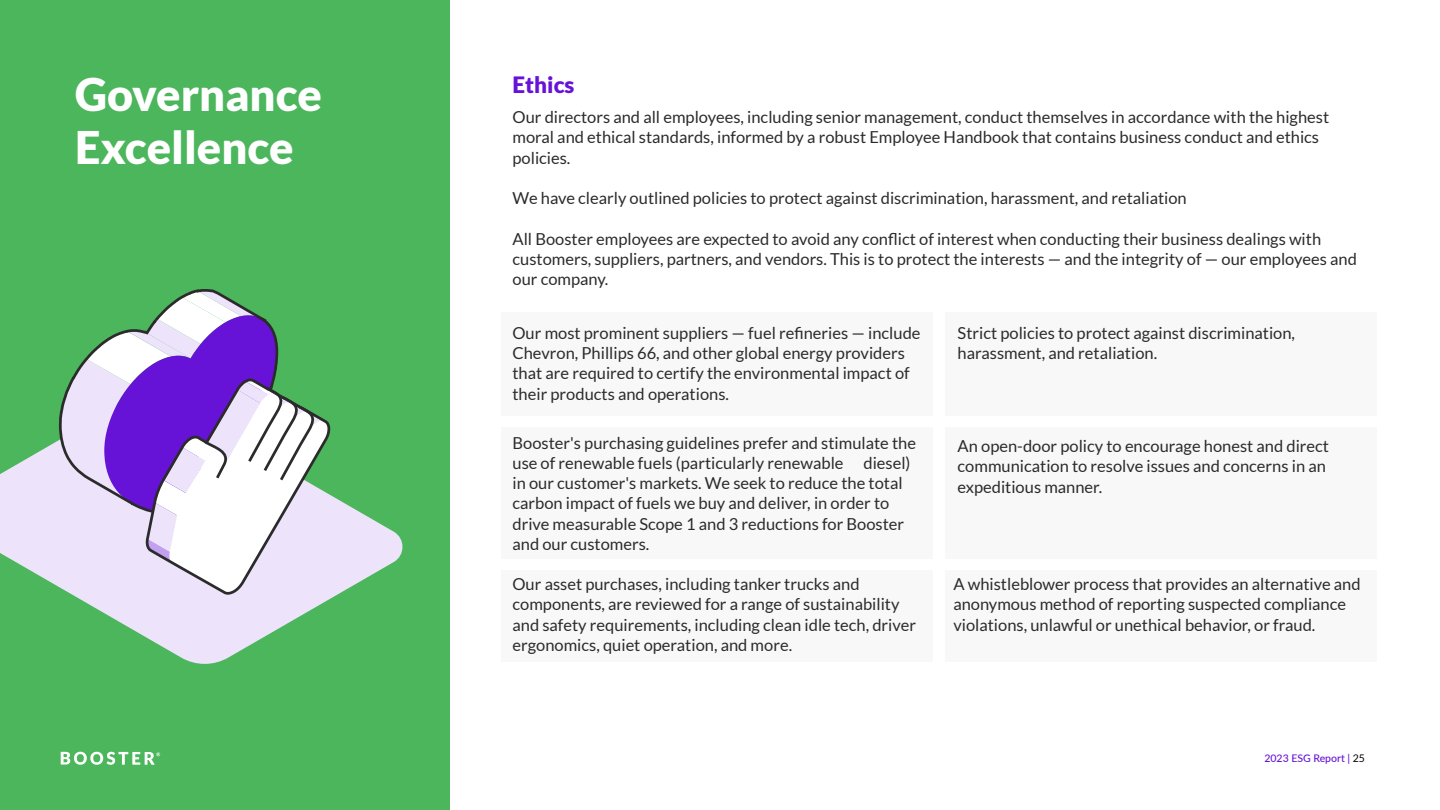
<style>
.page{position:relative;width:1440px;height:810px;background:#fff}
.page>*{position:absolute;margin:0;border:0;box-sizing:border-box;transform-origin:0 0}
.t1{font:900 45px/52.5px "Lato";color:#fff}
.t2{font:900 22.5px "Lato";color:#6712d7}
.t3{font:16.5px/20.2px "Lato";color:#2b2b2b}
.t4{font:500 10.5px "Lato";color:#6712d7}
.s1{font-weight:400;color:#000}
</style>
<div class="page">
<div style="left:501px;top:312px;width:432px;height:104px;background:#f8f8f8"></div>
<div style="left:945px;top:312px;width:432px;height:104px;background:#f8f8f8"></div>
<div style="left:945px;top:427px;width:432px;height:132px;background:#f8f8f8"></div>
<div style="left:945px;top:570px;width:432px;height:91px;background:#f8f8f8"></div>
<div style="left:501px;top:427px;width:432px;height:132px;background:#f8f8f8"></div>
<div style="left:501px;top:570px;width:432px;height:91px;background:#f8f8f8"></div>
<div style="left:0;top:0;width:450px;height:810px;background:#4bb65b"></div>
<svg style="left:61px;top:752px;width:100px;height:13px"></svg>
<svg style="left:0;top:440px;width:403px;height:224px"></svg>
<svg style="left:61px;top:289px;width:273px;height:309px"></svg>
<h1 class="t1" style="left:75px;top:68px;width:249px">Governance<br>Excellence</h1>
<h2 class="t2" style="left:512px;top:72px;width:64px">Ethics</h2>
<p class="t3" style="left:512px;top:107px;width:818px">Our directors and all employees, including senior management, conduct themselves in accordance with the highest moral and ethical standards, informed by a robust Employee Handbook that contains business conduct and ethics policies.</p>
<p class="t3" style="left:512px;top:188px;width:676px">We have clearly outlined policies to protect against discrimination, harassment, and retaliation</p>
<p class="t3" style="left:512px;top:228px;width:846px">All Booster employees are expected to avoid any conflict of interest when conducting their business dealings with customers, suppliers, partners, and vendors. This is to protect the interests — and the integrity of — our employees and our company.</p>
<p class="t3" style="left:512px;top:323px;width:410px">Our most prominent suppliers — fuel refineries — include Chevron, Phillips 66, and other global energy providers that are required to certify the environmental impact of their products and operations.</p>
<p class="t3" style="left:512px;top:432px;width:405px">Booster's purchasing guidelines prefer and stimulate the use of renewable fuels (particularly renewable diesel) in our customer's markets. We seek to reduce the total carbon impact of fuels we buy and deliver, in order to drive measurable Scope 1 and 3 reductions for Booster and our customers.</p>
<p class="t3" style="left:512px;top:574px;width:405px">Our asset purchases, including tanker trucks and components, are reviewed for a range of sustainability and safety requirements, including clean idle tech, driver ergonomics, quiet operation, and more.</p>
<p class="t3" style="left:958px;top:323px;width:339px">Strict policies to protect against discrimination, harassment, and retaliation.</p>
<p class="t3" style="left:958px;top:436px;width:373px">An open-door policy to encourage honest and direct communication to resolve issues and concerns in an expeditious manner.</p>
<p class="t3" style="left:953px;top:574px;width:409px">A whistleblower process that provides an alternative and anonymous method of reporting suspected compliance violations, unlawful or unethical behavior, or fraud.</p>
<p class="t4" style="left:1264px;top:751px;width:102px">2023 ESG Report | <span class="s1">25</span></p>
</div>
